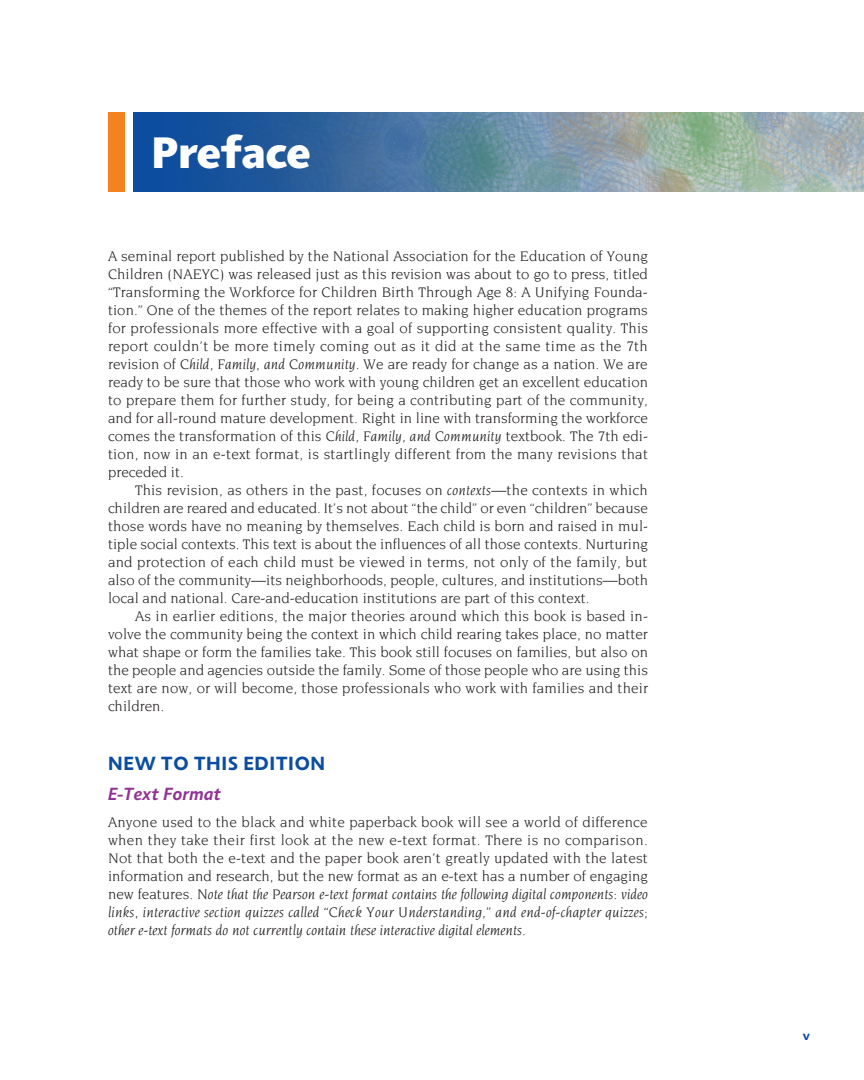
<style>
.page{position:relative;width:864px;height:1080px;background:#fff}
.page>*{position:absolute;margin:0;border:0;box-sizing:border-box;transform-origin:0 0}
.t1{font:800 45px "Agilita LT Pro";letter-spacing:-.005em;color:#fff}
.t2{font:700 19.5px "Agilita LT Pro";letter-spacing:.035em;color:#0d4da1}
.t3{font:italic 700 18px "Agilita LT Pro";letter-spacing:.01em;color:#903393}
.t4{font:15px/18px "Novarese Pro";letter-spacing:.005em;color:#231f20;text-align:justify}
.t5{font:700 12.75px "Agilita LT Pro";color:#0d4da1}
.s1{font-style:italic}
</style>
<div class="page">
<img style="left:134px;top:112px;width:730px;height:80px">
<div style="left:108px;top:112px;width:17px;height:80px;background:#f58220"></div>
<p class="t1" style="left:152px;top:118px;width:161px">Preface</p>
<p class="t4" style="left:108px;top:247px;width:541px">A seminal report published by the National Association for the Education of Young</p>
<p class="t4" style="left:108px;top:265px;width:541px">Children (NAEYC) was released just as this revision was about to go to press, titled</p>
<p class="t4" style="left:108px;top:283px;width:541px">“Transforming the Workforce for Children Birth Through Age 8: A Unifying Founda-</p>
<p class="t4" style="left:108px;top:301px;width:541px">tion.” One of the themes of the report relates to making higher education programs</p>
<p class="t4" style="left:108px;top:319px;width:542px">for professionals more effective with a goal of supporting consistent quality. This</p>
<p class="t4" style="left:108px;top:337px;width:541px">report couldn’t be more timely coming out as it did at the same time as the 7th</p>
<p class="t4" style="left:108px;top:355px;width:541px">revision of <span class="s1">Child, Family, and Community</span>. We are ready for change as a nation. We are</p>
<p class="t4" style="left:108px;top:373px;width:542px">ready to be sure that those who work with young children get an excellent education</p>
<p class="t4" style="left:108px;top:391px;width:541px">to prepare them for further study, for being a contributing part of the community,</p>
<p class="t4" style="left:108px;top:409px;width:541px">and for all-round mature development. Right in line with transforming the workforce</p>
<p class="t4" style="left:108px;top:427px;width:542px">comes the transformation of this <span class="s1">Child, Family, and Community</span> textbook. The 7th edi-</p>
<p class="t4" style="left:108px;top:445px;width:542px">tion, now in an e-text format, is startlingly different from the many revisions that</p>
<p class="t4" style="left:108px;top:463px;width:77px">preceded it.</p>
<p class="t4" style="left:135px;top:481px;width:514px">This revision, as others in the past, focuses on <span class="s1">contexts</span>—the contexts in which</p>
<p class="t4" style="left:108px;top:499px;width:541px">children are reared and educated. It’s not about “the child” or even “children” because</p>
<p class="t4" style="left:108px;top:517px;width:542px">those words have no meaning by themselves. Each child is born and raised in mul-</p>
<p class="t4" style="left:108px;top:535px;width:541px">tiple social contexts. This text is about the influences of all those contexts. Nurturing</p>
<p class="t4" style="left:108px;top:553px;width:541px">and protection of each child must be viewed in terms, not only of the family, but</p>
<p class="t4" style="left:108px;top:571px;width:542px">also of the community—its neighborhoods, people, cultures, and institutions—both</p>
<p class="t4" style="left:108px;top:589px;width:483px">local and national. Care-and-education institutions are part of this context.</p>
<p class="t4" style="left:135px;top:607px;width:515px">As in earlier editions, the major theories around which this book is based in-</p>
<p class="t4" style="left:108px;top:625px;width:541px">volve the community being the context in which child rearing takes place, no matter</p>
<p class="t4" style="left:108px;top:643px;width:542px">what shape or form the families take. This book still focuses on families, but also on</p>
<p class="t4" style="left:108px;top:661px;width:542px">the people and agencies outside the family. Some of those people who are using this</p>
<p class="t4" style="left:108px;top:679px;width:542px">text are now, or will become, those professionals who work with families and their</p>
<p class="t4" style="left:108px;top:697px;width:58px">children.</p>
<p class="t2" style="left:108px;top:749px;width:215px">NEW TO THIS EDITION</p>
<p class="t3" style="left:108px;top:781px;width:114px">E-Text Format</p>
<p class="t4" style="left:108px;top:813px;width:542px">Anyone used to the black and white paperback book will see a world of difference when they take their first look at the new e-text format. There is no comparison.<br>Not that both the e-text and the paper book aren’t greatly updated with the latest information and research, but the new format as an e-text has a number of engaging new features. <span class="s1">Note that the Pearson e-text format contains the following digital components: video links, interactive section quizzes called “Check Your Understanding,” and end-of-chapter quizzes; other e-text formats do not currently contain these interactive digital elements.</span></p>
<p class="t5" style="left:803px;top:1026px;width:9px">V</p>
</div>
